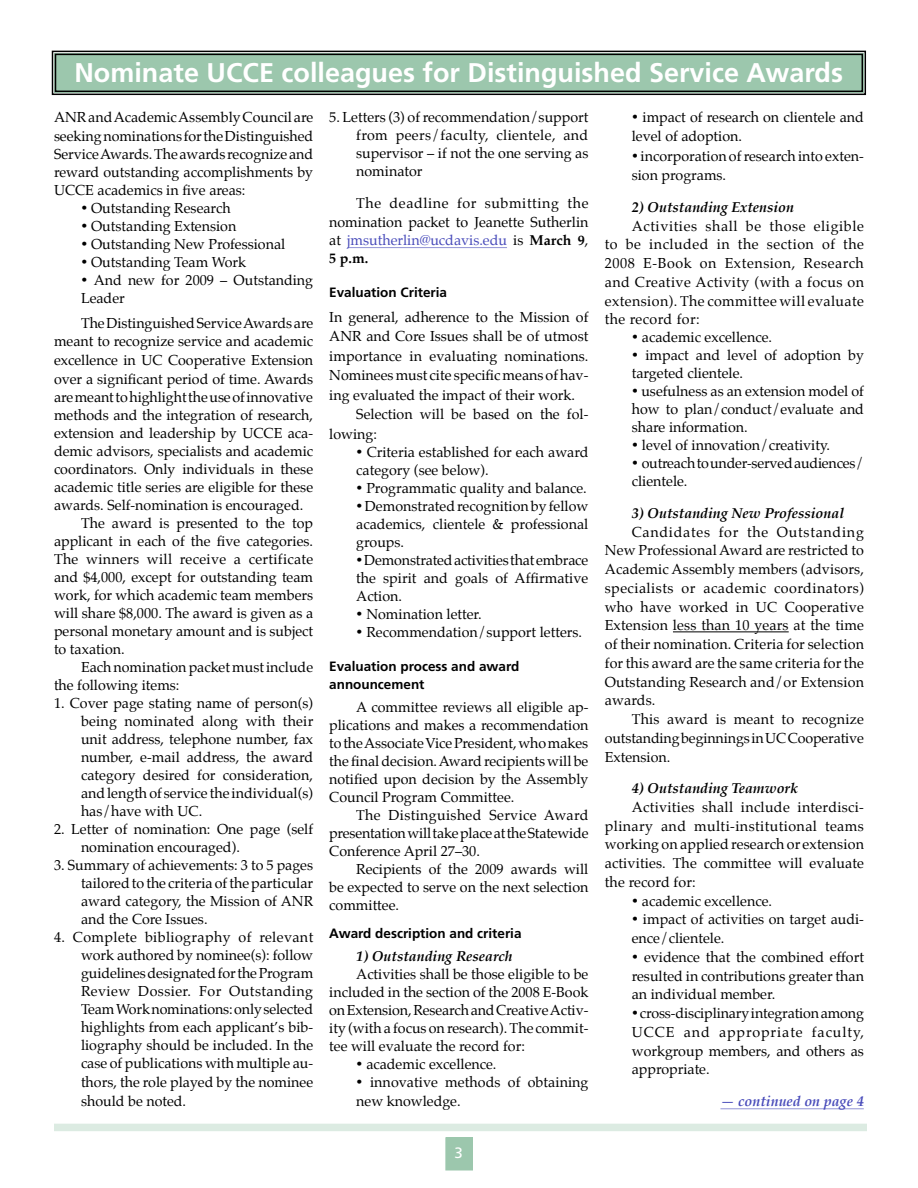
<style>
.page{position:relative;width:918px;height:1188px;background:#fff}
.page>*{position:absolute;margin:0;border:0;box-sizing:border-box;transform-origin:0 0}
.Hed16{font:700 27px "Frutiger";color:#fff}
.t1{font:15px "Frutiger";color:#fff}
.BodyTXT2{font:14.25px/18px "Palatino";color:#000;text-align:justify}
.BodyTXT1{font:14.25px/18px "Palatino";color:#000}
.HangIndent02{font:14.25px/18px "Palatino";color:#000;text-align:justify}
.BodyTXT2-2{font:italic 700 14.25px "Palatino";color:#000}
.jump_to{font:italic 700 14.25px "Palatino";color:#484bba}
.subhed{font:700 13.5px/17.2px "Frutiger";color:#000}
.s1{color:#484bba}
.s2{font-weight:700}
</style>
<div class="page">
<div style="left:446px;top:1138px;width:26px;height:32px;background:#9cc7ad"></div>
<div style="left:446px;top:1137px;width:27px;height:33px;border:1px solid #9cc7ad"></div>
<div style="left:54px;top:1124px;width:813px;height:7px;background:#dcebe2"></div>
<svg style="left:51px;top:50px;width:816px;height:46px;background:#96baa4"></svg>
<div style="left:55px;top:54px;width:808px;height:38px;border:1px solid #000"></div>
<hr style="left:347px;top:247px;width:160px;height:1px;background:#9193d6">
<hr style="left:673px;top:631px;width:116px;height:1px;background:#000">
<hr style="left:720px;top:1108px;width:144px;height:1px;background:#9193d6">
<p class="Hed16" style="left:74px;top:56px;width:770px">Nominate UCCE colleagues for Distinguished Service Awards</p>
<p class="HangIndent02" style="left:356px;top:108px;width:234px;text-indent:-27px">5. Letters (3) of recommendation/support from peers/faculty, clientele, and supervisor – if not the one serving as nominator</p>
<p class="BodyTXT2" style="left:329px;top:194px;width:261px;text-indent:27px">The deadline for submitting the nomination packet to Jeanette Sutherlin at <span class="s1">jmsutherlin@ucdavis.edu</span> is <span class="s2">March 9</span>, <span class="s2">5 p.m.</span></p>
<p class="subhed" style="left:329px;top:284px;width:119px">Evaluation Criteria</p>
<p class="BodyTXT1" style="left:329px;top:307px;width:261px;line-height:19.5px;text-align:justify">In general, adherence to the Mission of ANR and Core Issues shall be of utmost importance in evaluating nominations.<br>Nominees must cite specific means of hav&shy;ing evaluated the impact of their work.</p>
<p class="BodyTXT2" style="left:329px;top:405px;width:261px;line-height:19.5px;text-indent:27px">Selection will be based on the fol&shy;lowing:</p>
<p class="BodyTXT1" style="left:356px;top:443px;width:234px">• Criteria established for each award category (see below).</p>
<p class="BodyTXT1" style="left:356px;top:479px;width:232px">• Programmatic quality and balance.</p>
<p class="BodyTXT1" style="left:356px;top:497px;width:234px;text-align:justify">• Demonstrated recognition by fellow academics, clientele &amp; professional groups.</p>
<p class="BodyTXT1" style="left:356px;top:551px;width:234px;text-align:justify">• Demonstrated activities that embrace the spirit and goals of Affirmative Action.</p>
<p class="BodyTXT1" style="left:356px;top:605px;width:127px">• Nomination letter.</p>
<p class="BodyTXT1" style="left:356px;top:623px;width:227px">• Recommendation/support letters.</p>
<p class="subhed" style="left:329px;top:658px;width:192px">Evaluation process and award announcement</p>
<p class="BodyTXT2" style="left:329px;top:698px;width:261px;text-indent:27px">A committee reviews all eligible ap&shy;plications and makes a recommendation to the Associate Vice President, who makes the final decision. Award recipients will be notified upon decision by the Assembly Council Program Committee.</p>
<p class="BodyTXT2" style="left:329px;top:806px;width:261px;text-indent:27px">The Distinguished Service Award presentation will take place at the Statewide Conference April 27–30.</p>
<p class="BodyTXT2" style="left:329px;top:860px;width:261px;text-indent:27px">Recipients of the 2009 awards will be expected to serve on the next selection committee.</p>
<p class="subhed" style="left:329px;top:924px;width:194px">Award description and criteria</p>
<p class="BodyTXT2-2" style="left:356px;top:945px;width:158px">1) Outstanding Research</p>
<p class="BodyTXT2" style="left:329px;top:965px;width:261px;text-indent:27px">Activities shall be those eligible to be included in the section of the 2008 E-Book on Extension, Research and Creative Activ&shy;ity (with a focus on research). The commit&shy;tee will evaluate the record for:</p>
<p class="BodyTXT1" style="left:356px;top:1055px;width:142px">• academic excellence.</p>
<p class="BodyTXT1" style="left:356px;top:1072px;width:234px;line-height:19.5px">• innovative methods of obtaining new knowledge.</p>
<p class="BodyTXT1" style="left:632px;top:107px;width:234px;line-height:19.5px">• impact of research on clientele and level of adoption.</p>
<p class="BodyTXT1" style="left:632px;top:146px;width:234px;line-height:19.5px">• incorporation of research into exten&shy;sion programs.</p>
<p class="BodyTXT2-2" style="left:632px;top:196px;width:164px">2) Outstanding Extension</p>
<p class="BodyTXT2" style="left:605px;top:216px;width:261px;line-height:18.8px;text-indent:27px">Activities shall be those eligible to be included in the section of the 2008 E-Book on Extension, Research and Creative Activity (with a focus on extension). The committee will evaluate the record for:</p>
<p class="BodyTXT1" style="left:632px;top:329px;width:142px">• academic excellence.</p>
<p class="BodyTXT1" style="left:632px;top:347px;width:234px">• impact and level of adoption by targeted clientele.</p>
<p class="BodyTXT1" style="left:632px;top:383px;width:234px;text-align:justify">• usefulness as an extension model of how to plan/conduct/evaluate and share information.</p>
<p class="BodyTXT1" style="left:632px;top:437px;width:200px">• level of innovation/creativity.</p>
<p class="BodyTXT1" style="left:632px;top:455px;width:234px">• outreach to under-served audiences/ clientele.</p>
<p class="BodyTXT2-2" style="left:632px;top:502px;width:214px">3) Outstanding New Professional</p>
<p class="BodyTXT2" style="left:605px;top:522px;width:261px;line-height:18.8px;text-indent:27px">Candidates for the Outstanding New Professional Award are restricted to Academic Assembly members (advisors, specialists or academic coordinators) who have worked in UC Cooperative Extension less than 10 years at the time of their nomination. Criteria for selection for this award are the same criteria for the Outstanding Research and/or Extension awards.</p>
<p class="BodyTXT2" style="left:605px;top:710px;width:261px;line-height:18.8px;text-indent:27px">This award is meant to recognize outstanding beginnings in UC Cooperative Extension.</p>
<p class="BodyTXT2-2" style="left:632px;top:777px;width:168px">4) Outstanding Teamwork</p>
<p class="BodyTXT2" style="left:605px;top:798px;width:261px;line-height:18.8px;text-indent:27px">Activities shall include interdisci&shy;plinary and multi-institutional teams working on applied research or extension activities. The committee will evaluate the record for:</p>
<p class="BodyTXT1" style="left:632px;top:892px;width:142px">• academic excellence.</p>
<p class="BodyTXT1" style="left:632px;top:910px;width:234px;line-height:18.8px">• impact of activities on target audi&shy;ence/clientele.</p>
<p class="BodyTXT1" style="left:632px;top:948px;width:234px;line-height:18.8px;text-align:justify">• evidence that the combined effort resulted in contributions greater than an individual member.</p>
<p class="BodyTXT1" style="left:632px;top:1004px;width:234px;line-height:18.8px;text-align:justify">• cross-disciplinary integration among UCCE and appropriate faculty, workgroup members, and others as appropriate.</p>
<p class="jump_to" style="left:720px;top:1090px;width:145px">— continued on page 4</p>
<p class="BodyTXT1" style="left:54px;top:108px;width:261px;text-align:justify">ANR and Academic Assembly Council are seeking nominations for the Distinguished Service Awards. The awards recognize and reward outstanding accomplishments by UCCE academics in five areas:</p>
<p class="BodyTXT1" style="left:81px;top:200px;width:151px">• Outstanding Research</p>
<p class="BodyTXT1" style="left:81px;top:218px;width:157px">• Outstanding Extension</p>
<p class="BodyTXT1" style="left:81px;top:236px;width:206px">• Outstanding New Professional</p>
<p class="BodyTXT1" style="left:81px;top:254px;width:167px">• Outstanding Team Work</p>
<p class="BodyTXT1" style="left:81px;top:272px;width:234px">• And new for 2009 – Outstanding<br>Leader</p>
<p class="BodyTXT2" style="left:54px;top:314px;width:261px;text-indent:27px">The Distinguished Service Awards are meant to recognize service and academic excellence in UC Cooperative Extension over a significant period of time. Awards are meant to highlight the use of innovative methods and the integration of research, extension and leadership by UCCE aca&shy;demic advisors, specialists and academic coordinators. Only individuals in these academic title series are eligible for these awards. Self-nomination is encouraged.</p>
<p class="BodyTXT2" style="left:54px;top:514px;width:261px;text-indent:27px">The award is presented to the top applicant in each of the five categories.<br>The winners will receive a certificate and $4,000, except for outstanding team work, for which academic team members will share $8,000. The award is given as a personal monetary amount and is subject to taxation.</p>
<p class="BodyTXT2" style="left:54px;top:658px;width:261px;text-indent:27px">Each nomination packet must include the following items:</p>
<p class="HangIndent02" style="left:81px;top:694px;width:234px;text-indent:-27px">1. Cover page stating name of person(s) being nominated along with their unit address, telephone number, fax number, e-mail address, the award category desired for consideration, and length of service the individual(s) has/have with UC.</p>
<p class="HangIndent02" style="left:81px;top:820px;width:234px;text-indent:-27px">2. Letter of nomination: One page (self nomination encouraged).</p>
<p class="HangIndent02" style="left:81px;top:856px;width:234px;text-indent:-27px">3. Summary of achievements: 3 to 5 pages tailored to the criteria of the particular award category, the Mission of ANR and the Core Issues.</p>
<p class="HangIndent02" style="left:81px;top:928px;width:234px;text-indent:-27px">4. Complete bibliography of relevant work authored by nominee(s): follow guidelines designated for the Program Review Dossier. For Outstanding Team Work nominations: only selected highlights from each applicant’s bib&shy;liography should be included. In the case of publications with multiple au&shy;thors, the role played by the nominee should be noted.</p>
<p class="t1" style="left:454px;top:1144px;width:10px">3</p>
</div>
